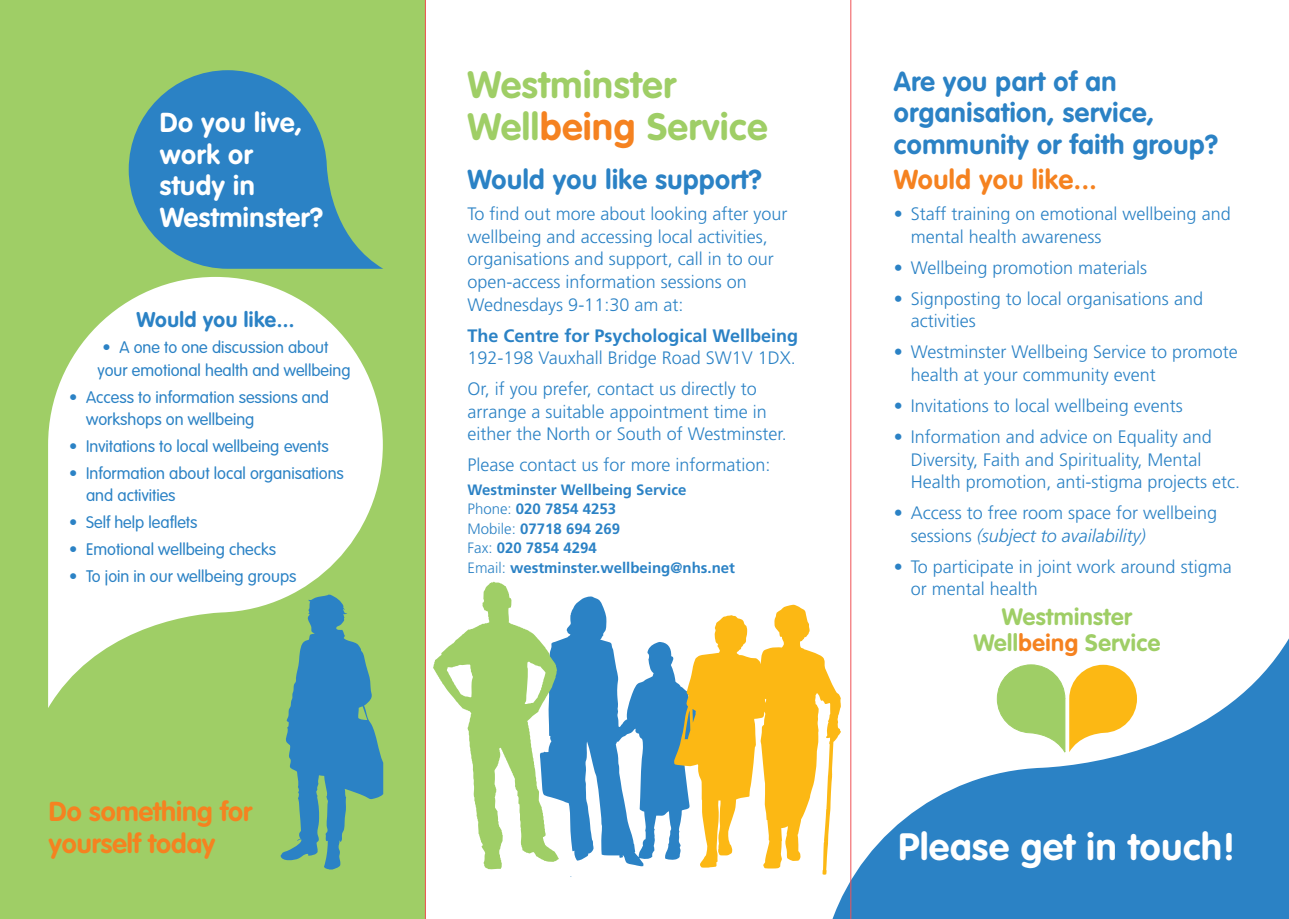
<style>
.page{position:relative;width:1289px;height:919px;background:#fff}
.page>*{position:absolute;margin:0;border:0;box-sizing:border-box;transform-origin:0 0}
.t1{font:700 37.5px/42px "VAG Rounded";letter-spacing:.02em;color:#9fce66}
.t2{font:700 37.5px "VAG Rounded";letter-spacing:.02em;color:#fff}
.t3{font:700 27px/31.5px "VAG Rounded";letter-spacing:.02em;color:#2b82c5}
.t4{font:700 27px/31.5px "VAG Rounded";letter-spacing:.02em;color:#fff}
.t5{font:700 27px/31.5px "VAG Rounded";color:#f58220}
.t6{font:700 27px "VAG Rounded";letter-spacing:.02em;color:#f58220}
.t7{font:700 23.4px/26.2px "VAG Rounded";letter-spacing:.02em;color:#9fce66;text-align:center}
.t8{font:700 21px "VAG Rounded";letter-spacing:.02em;color:#2b82c5}
.bulleted_list_14pt_f{font:300 18px/22.5px "Frutiger";color:#2b82c5}
.t9{font:700 18px/22.5px "Frutiger";color:#2b82c5}
.bulleted_list_14pt_f-2{font:300 16.5px/22.5px "VAG Rounded";color:#2b82c5}
.t10{font:700 15px/19.5px "Frutiger";color:#2b82c5}
.s1{color:#f58220}
.s2{font-style:italic}
.s3{font-weight:300}
</style>
<div class="page">
<svg style="left:833px;top:638px;width:455px;height:280px;fill:#2b82c5"></svg>
<div style="left:0;top:0;width:426px;height:918px;background:#9fce66"></div>
<svg style="left:281px;top:708px;width:102px;height:161px"></svg>
<svg style="left:48px;top:277px;width:335px;height:431px;fill:#fff"></svg>
<svg style="left:129px;top:70px;width:254px;height:199px;fill:#2b82c5"></svg>
<svg style="left:996px;top:664px;width:140px;height:89px"></svg>
<svg style="left:433px;top:581px;width:408px;height:295px"></svg>
<hr style="left:425px;top:0;width:1px;height:918px;background:#f05256">
<hr style="left:850px;top:0;width:1px;height:918px;background:#f05256">
<p class="t4" style="left:160px;top:108px;width:165px">Do you live, work or study in<br>Westminster?</p>
<p class="t8" style="left:136px;top:307px;width:159px">Would you like...</p>
<p class="bulleted_list_14pt_f-2" style="left:97px;top:337px;width:255px;text-indent:5px">• A one to one discussion about your emotional health and wellbeing</p>
<p class="bulleted_list_14pt_f-2" style="left:86px;top:386px;width:244px;text-indent:-17px">• Access to information sessions and workshops on wellbeing</p>
<p class="bulleted_list_14pt_f-2" style="left:69px;top:435px;width:261px">• Invitations to local wellbeing events</p>
<p class="bulleted_list_14pt_f-2" style="left:86px;top:462px;width:259px;text-indent:-17px">• Information about local organisations and activities</p>
<p class="bulleted_list_14pt_f-2" style="left:69px;top:511px;width:130px">• Self help leaflets</p>
<p class="bulleted_list_14pt_f-2" style="left:69px;top:538px;width:208px">• Emotional wellbeing checks</p>
<p class="bulleted_list_14pt_f-2" style="left:69px;top:565px;width:229px">• To join in our wellbeing groups</p>
<p class="t5" style="left:49px;top:796px;width:205px">Do something for yourself today</p>
<p class="t1" style="left:467px;top:66px;width:301px">Westminster<br>Well<span class="s1">being</span> Service</p>
<p class="t3" style="left:893px;top:66px;width:326px">Are you part of an organisation, service, community or faith group?</p>
<p class="t6" style="left:893px;top:164px;width:204px">Would you like...</p>
<p class="bulleted_list_14pt_f" style="left:910px;top:203px;width:321px;text-indent:-17px">• Staff training on emotional wellbeing and mental health awareness</p>
<p class="bulleted_list_14pt_f" style="left:893px;top:257px;width:255px">• Wellbeing promotion materials</p>
<p class="bulleted_list_14pt_f" style="left:910px;top:288px;width:294px;text-indent:-17px">• Signposting to local organisations and activities</p>
<p class="bulleted_list_14pt_f" style="left:910px;top:341px;width:329px;text-indent:-17px">• Westminster Wellbeing Service to promote health at your community event</p>
<p class="bulleted_list_14pt_f" style="left:893px;top:395px;width:291px">• Invitations to local wellbeing events</p>
<p class="bulleted_list_14pt_f" style="left:910px;top:426px;width:331px;text-indent:-17px">• Information and advice on Equality and<br>Diversity, Faith and Spirituality, Mental<br>Health promotion, anti-stigma projects etc.</p>
<p class="bulleted_list_14pt_f" style="left:910px;top:502px;width:308px;text-indent:-17px">• Access to free room space for wellbeing sessions <span class="s2">(subject to availability)</span></p>
<p class="bulleted_list_14pt_f" style="left:910px;top:555px;width:322px;text-indent:-17px">• To participate in joint work around stigma or mental health</p>
<p class="t3" style="left:467px;top:165px;width:296px">Would you like support?</p>
<p class="bulleted_list_14pt_f" style="left:467px;top:203px;width:321px">To find out more about looking after your wellbeing and accessing local activities, organisations and support, call in to our open-access information sessions on Wednesdays 9-11:30 am at:</p>
<p class="t9" style="left:467px;top:324px;width:332px">The Centre for Psychological Wellbeing<br><span class="s3">192-198 Vauxhall Bridge Road SW1V 1DX.</span></p>
<p class="bulleted_list_14pt_f" style="left:467px;top:378px;width:321px">Or, if you prefer, contact us directly to arrange a suitable appointment time in either the North or South of Westminster.</p>
<p class="bulleted_list_14pt_f" style="left:467px;top:454px;width:304px">Please contact us for more information:</p>
<p class="t10" style="left:467px;top:480px;width:220px">Westminster Wellbeing Service</p>
<p class="t10" style="left:467px;top:499px;width:150px"><span class="s3">Phone:</span> 020 7854 4253</p>
<p class="t10" style="left:467px;top:519px;width:154px"><span class="s3">Mobile:</span> 07718 694 269<br><span class="s3">Fax:</span> 020 7854 4294</p>
<p class="t10" style="left:467px;top:558px;width:269px"><span class="s3">Email:</span> westminster.wellbeing@nhs.net</p>
<p class="t7" style="left:973px;top:604px;width:188px">Westminster<br>Well<span class="s1">being</span> Service</p>
<p class="t2" style="left:898px;top:824px;width:338px">Please get in touch!</p>
</div>
